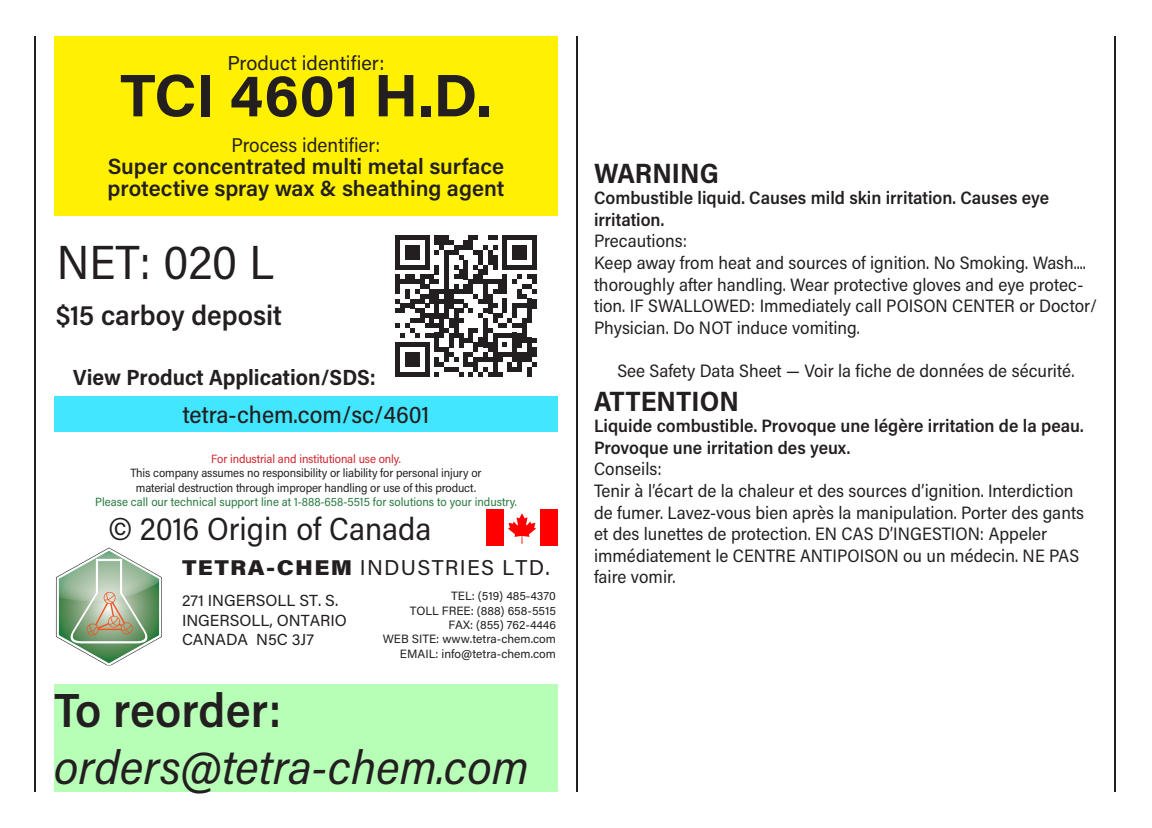
<style>
.page{position:relative;width:1152px;height:828px;background:#fff}
.page>*{position:absolute;margin:0;border:0;box-sizing:border-box;transform-origin:0 0}
.LABEL_-_Product_Iden{font:700 60px "Acumin Pro";letter-spacing:.01em;color:#231f20}
.t1{font:italic 48px/57.6px "Acumin Pro Semi Cond";color:#231f20}
.t2{font:48px "Acumin Pro Semi Cond";color:#231f20}
.t3{font:32px "Acumin Pro Semi Cond";color:#231f20}
.t4{font:600 28px "Acumin Pro Semi Cond";color:#231f20}
.LABEL_-_Signal_Word{font:700 28px "Acumin Pro Semi Cond";letter-spacing:.005em;color:#231f20}
.t5{font:500 24px "Acumin Pro Semi Cond";color:#231f20}
.LABEL_-_Process_Iden{font:600 22px/22px "Acumin Pro";color:#231f20}
.t6{font:700 22px "Acumin Pro Semi Cond";color:#231f20}
.t7{font:21.4px "Acumin Pro";letter-spacing:.06em;color:#231f20}
.LABEL_-_Product_Iden-2{font:20px "Acumin Pro";color:#231f20}
.t8{font:20px "Acumin Pro Semi Cond";color:#231f20}
.LABEL_-_Precautionar{font:18px/21.6px "Acumin Pro Semi Cond";color:#231f20}
.LABEL_-_Hazard_State{font:600 18px/21.6px "Acumin Pro Semi Cond";color:#231f20}
.t9{font:16px "Acumin Pro";color:#231f20}
.t10{font:12px/14.4px "Acumin Pro Semi Cond";letter-spacing:-.01em;color:#231f20;text-align:center}
.t11{font:12px "Acumin Pro";color:#231f20}
.t12{font:12px "Acumin Pro Semi Cond";color:#26793e}
.t13{font:12px "Acumin Pro Semi Cond";letter-spacing:-.01em;color:#d1232a}
.s1{font-weight:900}
.s2{font-weight:600;font-style:normal}
</style>
<div class="page">
<div style="left:54px;top:396px;width:504px;height:36px;background:#42e6ff"></div>
<hr style="left:576px;top:36px;width:2px;height:756px;background:#231f20">
<hr style="left:34px;top:36px;width:2px;height:756px;background:#231f20">
<div style="left:54px;top:36px;width:504px;height:180px;background:#fff101"></div>
<svg style="left:56px;top:548px;width:106px;height:117px"></svg>
<hr style="left:1114px;top:36px;width:2px;height:756px;background:#231f20">
<div style="left:486px;top:510px;width:72px;height:36px;background:#f00"></div>
<div style="left:504px;top:510px;width:36px;height:36px;background:#fff"></div>
<svg style="left:508px;top:513px;width:28px;height:31px"></svg>
<svg style="left:395px;top:235px;width:142px;height:142px"></svg>
<div style="left:54px;top:684px;width:504px;height:108px;background:#b7ffb7"></div>
<p class="LABEL_-_Product_Iden-2" style="left:227px;top:50px;width:159px">Product identifier:</p>
<p class="LABEL_-_Product_Iden" style="left:120px;top:53px;width:373px">TCI 4601 H.D.</p>
<p class="t8" style="left:232px;top:132px;width:150px">Process identifier:</p>
<p class="LABEL_-_Process_Iden" style="left:108px;top:155px;width:398px">Super concentrated multi metal surface protective spray wax &amp; sheathing agent</p>
<p class="t2" style="left:57px;top:229px;width:219px">NET: 020 L</p>
<p class="t4" style="left:56px;top:296px;width:227px">$15 carboy deposit</p>
<p class="t6" style="left:73px;top:362px;width:304px">View Product Application/SDS:</p>
<p class="t5" style="left:183px;top:398px;width:248px">tetra-chem.com/sc/4601</p>
<p class="t13" style="left:211px;top:450px;width:191px">For industrial and institutional use only.</p>
<p class="t10" style="left:130px;top:465px;width:353px">This company assumes no responsibility or liability for personal injury or material destruction through improper handling or use of this product.</p>
<p class="t12" style="left:95px;top:494px;width:423px">Please call our technical support line at 1-888-658-5515 for solutions to your industry.</p>
<p class="t3" style="left:109px;top:507px;width:324px">© 2016 Origin of Canada</p>
<p class="t7" style="left:182px;top:553px;width:369px"><span class="s1">TETRA-CHEM</span> INDUSTRIES LTD.</p>
<p class="t11" style="left:451px;top:588px;width:106px">TEL: (519) 485-4370</p>
<p class="t11" style="left:410px;top:602px;width:148px">TOLL FREE: (888) 658-5515</p>
<p class="t11" style="left:448px;top:617px;width:109px">FAX: (855) 762-4446</p>
<p class="t11" style="left:383px;top:631px;width:175px">WEB SITE: www.tetra-chem.com</p>
<p class="t11" style="left:400px;top:645px;width:158px">EMAIL: info@tetra-chem.com</p>
<p class="t9" style="left:182px;top:590px;width:158px">271 INGERSOLL ST. S.</p>
<p class="t9" style="left:182px;top:609px;width:166px">INGERSOLL, ONTARIO</p>
<p class="t9" style="left:182px;top:628px;width:134px">CANADA N5C 3J7</p>
<p class="t1" style="left:54px;top:679px;width:477px"><span class="s2">To reorder: </span>orders@tetra-chem.com</p>
<p class="LABEL_-_Signal_Word" style="left:594px;top:153px;width:127px">WARNING</p>
<p class="LABEL_-_Hazard_State" style="left:594px;top:186px;width:457px">Combustible liquid. Causes mild skin irritation. Causes eye irritation.</p>
<p class="LABEL_-_Precautionar" style="left:594px;top:230px;width:95px">Precautions:</p>
<p class="LABEL_-_Precautionar" style="left:594px;top:251px;width:505px">Keep away from heat and sources of ignition. No Smoking. Wash.... thoroughly after handling. Wear protective gloves and eye protec&shy;tion. IF SWALLOWED: Immediately call POISON CENTER or Doctor/ Physician. Do NOT induce vomiting.</p>
<p class="LABEL_-_Precautionar" style="left:617px;top:359px;width:459px">See Safety Data Sheet — Voir la fiche de données de sécurité.</p>
<p class="LABEL_-_Signal_Word" style="left:594px;top:381px;width:146px">ATTENTION</p>
<p class="LABEL_-_Hazard_State" style="left:594px;top:414px;width:491px">Liquide combustible. Provoque une légère irritation de la peau.<br>Provoque une irritation des yeux.</p>
<p class="LABEL_-_Precautionar" style="left:594px;top:458px;width:69px">Conseils:</p>
<p class="LABEL_-_Precautionar" style="left:594px;top:479px;width:492px">Tenir à l’écart de la chaleur et des sources d’ignition. Interdiction de fumer. Lavez-vous bien après la manipulation. Porter des gants et des lunettes de protection. EN CAS D’INGESTION: Appeler immédiatement le CENTRE ANTIPOISON ou un médecin. NE PAS faire vomir.</p>
</div>
